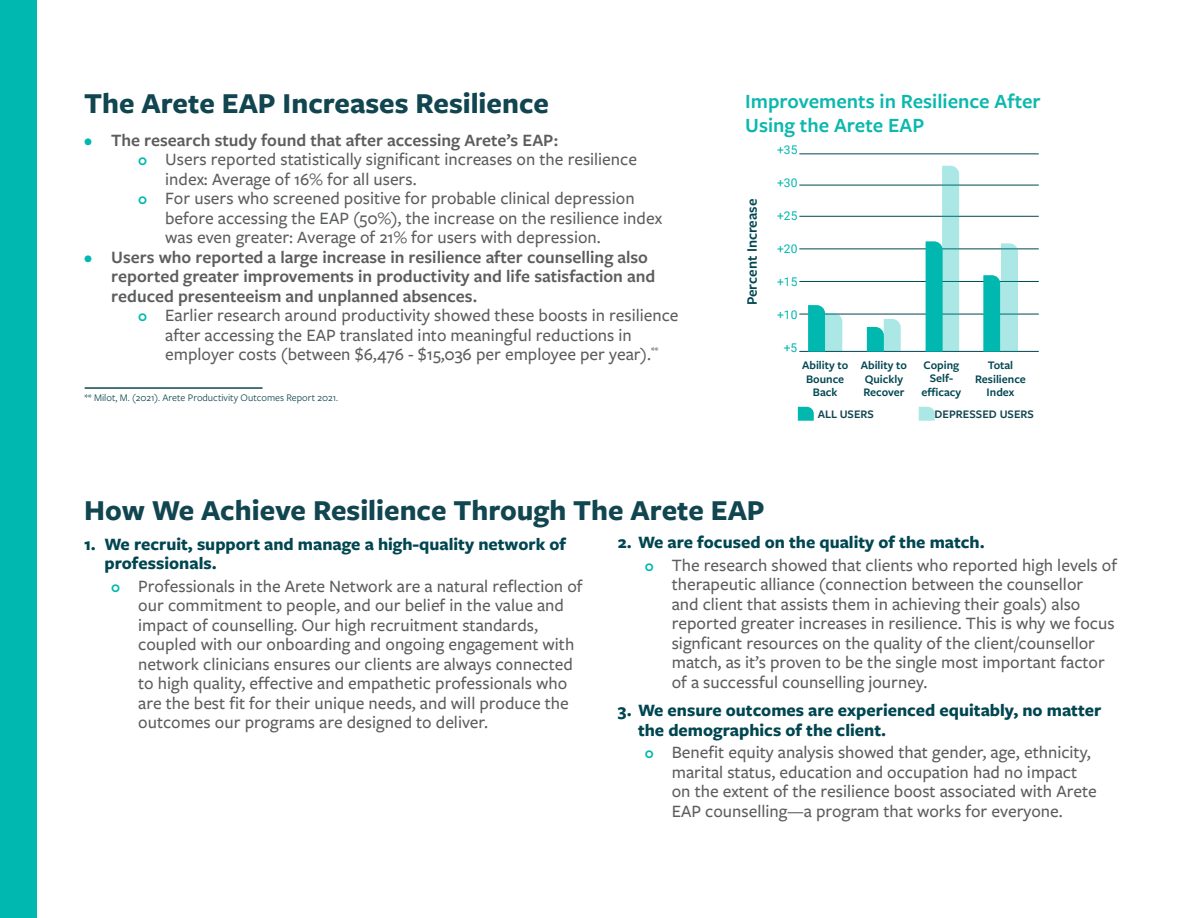
<style>
.page{position:relative;width:1188px;height:918px;background:#fff}
.page>*{position:absolute;margin:0;border:0;box-sizing:border-box;transform-origin:0 0}
.t1{font:700 30px "Freight Sans Pro";color:#114550}
.t2{font:600 21px/24px "Freight Sans Pro";color:#0cb8ae}
.t3{font:500 18px/19.5px "Freight Sans Pro";color:#5c5d5f}
.t4{font:600 18px/19.5px "Freight Sans Pro";color:#5c5d5f}
.t5{font:700 18px/19.5px "Freight Sans Pro";color:#004650}
.t6{font:600 15px "Freight Sans Pro";color:#004650}
.t7{font:600 12px/13.5px "Freight Sans Pro";color:#004650;text-align:center}
.t8{font:600 12px "Freight Sans Pro";color:#114550}
.t9{font:12px "Roboto";color:#00b8af}
.t10{font:10.5px "Freight Sans Pro";color:#0e4750}
.s1{color:#00b8af}
</style>
<div class="page">
<div style="left:0;top:0;width:37px;height:918px;background:#00b8af"></div>
<hr style="left:85px;top:387px;width:178px;height:2px;background:#0e4750">
<hr style="left:799px;top:153px;width:240px;height:1px;background:#004650">
<hr style="left:799px;top:185px;width:240px;height:1px;background:#004650">
<hr style="left:799px;top:216px;width:240px;height:1px;background:#004650">
<hr style="left:799px;top:249px;width:240px;height:1px;background:#004650">
<hr style="left:799px;top:281px;width:240px;height:1px;background:#004650">
<hr style="left:799px;top:314px;width:240px;height:1px;background:#004650">
<hr style="left:799px;top:351px;width:240px;height:1px;background:#004650">
<svg style="left:808px;top:305px;width:34px;height:47px;background:#5ccfc9"></svg>
<svg style="left:867px;top:319px;width:34px;height:33px"></svg>
<svg style="left:926px;top:166px;width:33px;height:186px"></svg>
<svg style="left:983px;top:243px;width:35px;height:109px"></svg>
<svg style="left:798px;top:407px;width:16px;height:14px"></svg>
<svg style="left:919px;top:407px;width:16px;height:14px"></svg>
<p class="t1" style="left:84px;top:83px;width:466px">The Arete EAP Increases Resilience</p>
<p class="t4" style="left:84px;top:129px;width:475px"><span class="s1">•</span> The research study found that after accessing Arete’s EAP:</p>
<p class="t3" style="left:165px;top:149px;width:473px">Users reported statistically significant increases on the resilience index: Average of 16% for all users.</p>
<p class="t3" style="left:165px;top:188px;width:498px">For users who screened positive for probable clinical depression before accessing the EAP (50%), the increase on the resilience index was even greater: Average of 21% for users with depression.</p>
<p class="t4" style="left:111px;top:246px;width:546px;text-indent:-27px"><span class="s1">•</span> Users who reported a large increase in resilience after counselling also reported greater improvements in productivity and life satisfaction and reduced presenteeism and unplanned absences.</p>
<p class="t3" style="left:165px;top:305px;width:515px">Earlier research around productivity showed these boosts in resilience after accessing the EAP translated into meaningful reductions in employer costs (between $6,476 - $15,036 per employee per year).<sup>**</sup></p>
<p class="t10" style="left:85px;top:390px;width:255px">** Milot, M. (2021). Arete Productivity Outcomes Report 2021.</p>
<p class="t2" style="left:745px;top:88px;width:297px">Improvements in Resilience After<br>Using the Arete EAP</p>
<p class="t6" style="left:742px;top:305px;width:108px;rotate:-90deg">Percent Increase</p>
<p class="t9" style="left:777px;top:142px;width:22px">+35</p>
<p class="t9" style="left:777px;top:175px;width:22px">+30</p>
<p class="t9" style="left:777px;top:208px;width:22px">+25</p>
<p class="t9" style="left:777px;top:241px;width:22px">+20</p>
<p class="t9" style="left:777px;top:274px;width:22px">+15</p>
<p class="t9" style="left:777px;top:307px;width:22px">+10</p>
<p class="t9" style="left:784px;top:340px;width:15px">+5</p>
<p class="t7" style="left:802px;top:358px;width:48px">Ability to<br>Bounce<br>Back</p>
<p class="t7" style="left:861px;top:358px;width:48px">Ability to</p>
<p class="t7" style="left:863px;top:372px;width:43px;text-align:left">Quickly<br>Recover</p>
<p class="t7" style="left:924px;top:358px;width:37px">Coping</p>
<p class="t7" style="left:922px;top:371px;width:41px">Self&shy;efficacy</p>
<p class="t7" style="left:975px;top:358px;width:52px">Total<br>Resilience</p>
<p class="t7" style="left:987px;top:385px;width:29px">Index</p>
<p class="t8" style="left:818px;top:406px;width:58px">ALL USERS</p>
<p class="t8" style="left:935px;top:406px;width:101px">DEPRESSED USERS</p>
<p class="t1" style="left:84px;top:489px;width:682px">How We Achieve Resilience Through The Arete EAP</p>
<p class="t5" style="left:104px;top:533px;width:463px;text-indent:-20px">1. We recruit, support and manage a high-quality network of professionals.</p>
<p class="t3" style="left:138px;top:575px;width:446px">Professionals in the Arete Network are a natural reflection of our commitment to people, and our belief in the value and impact of counselling. Our high recruitment standards, coupled with our onboarding and ongoing engagement with network clinicians ensures our clients are always connected to high quality, effective and empathetic professionals who are the best fit for their unique needs, and will produce the outcomes our programs are designed to deliver.</p>
<p class="t5" style="left:618px;top:532px;width:368px">2. We are focused on the quality of the match.</p>
<p class="t3" style="left:672px;top:554px;width:447px">The research showed that clients who reported high levels of therapeutic alliance (connection between the counsellor<br>and client that assists them in achieving their goals) also reported greater increases in resilience. This is why we focus signficant resources on the quality of the client/counsellor match, as it’s proven to be the single most important factor of a successful counselling journey.</p>
<p class="t5" style="left:638px;top:700px;width:465px;text-indent:-20px">3. We ensure outcomes are experienced equitably, no matter the demographics of the client.</p>
<p class="t3" style="left:672px;top:742px;width:426px">Benefit equity analysis showed that gender, age, ethnicity, marital status, education and occupation had no impact on the extent of the resilience boost associated with Arete EAP counselling—a program that works for everyone.</p>
</div>
